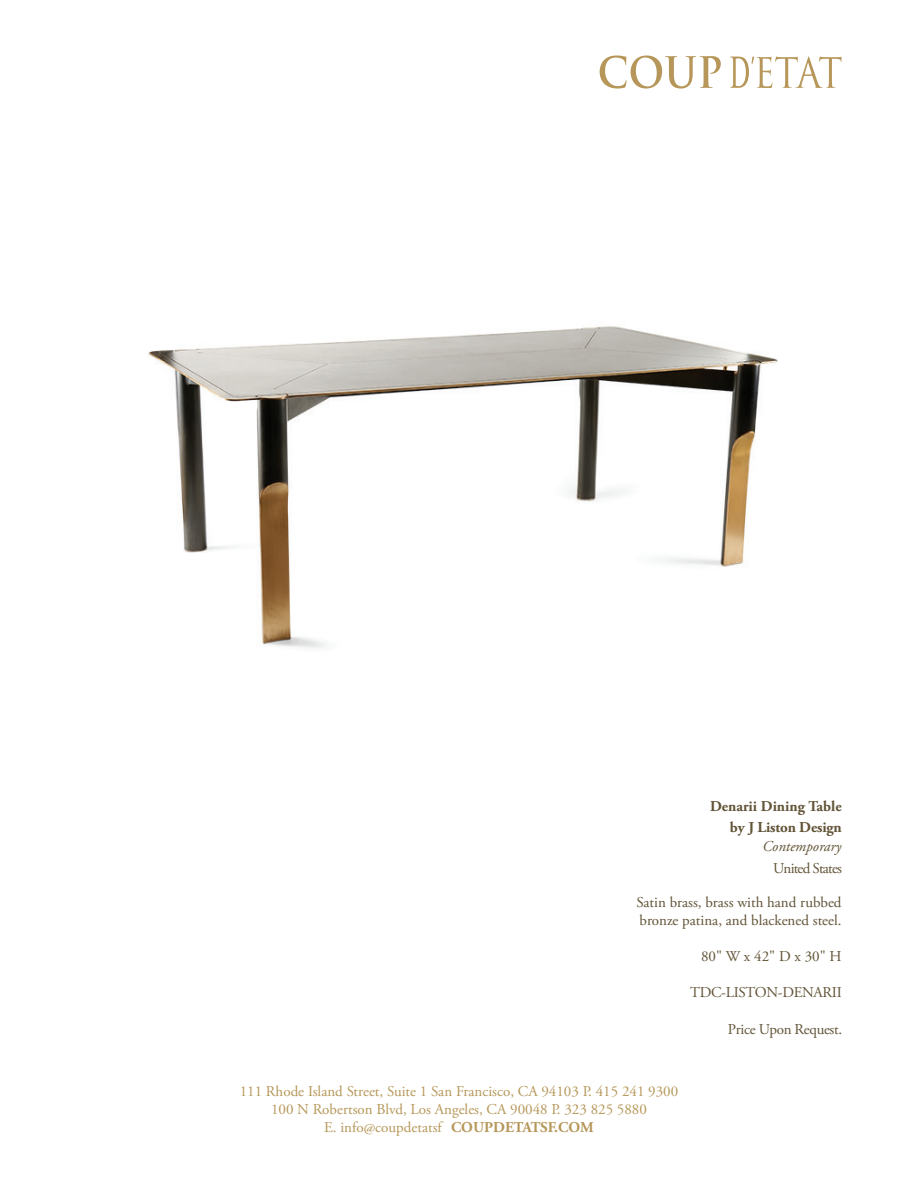
<style>
.page{position:relative;width:918px;height:1188px;background:#fff}
.page>*{position:absolute;margin:0;border:0;box-sizing:border-box;transform-origin:0 0}
.t1{font:15px/18px "Adobe Garamond Pro";color:#b69759;text-align:center}
.t2{font:15px/18px "Adobe Garamond Pro";color:#615336}
.t3{font:700 15px/21px "Adobe Garamond Pro";color:#615336;text-align:right}
.t4{font:15px "Adobe Garamond Pro";letter-spacing:-.02em;color:#615336}
.t5{font:15px "Adobe Garamond Pro";letter-spacing:-.025em;color:#615336}
.t6{font:italic 15px "Adobe Garamond Pro";color:#615336}
.t7{font:15px "Adobe Garamond Pro";letter-spacing:-.05em;color:#615336}
.s1{font-weight:700}
</style>
<div class="page">
<svg style="left:600px;top:56px;width:121px;height:33px"></svg>
<svg style="left:730px;top:56px;width:112px;height:32px"></svg>
<img style="left:148px;top:326px;width:630px;height:322px">
<p class="t3" style="left:710px;top:796px;width:133px">Denarii Dining Table by J Liston Design</p>
<p class="t6" style="left:763px;top:837px;width:80px">Contemporary</p>
<p class="t7" style="left:773px;top:859px;width:70px">United States</p>
<p class="t2" style="left:636px;top:894px;width:207px">Satin brass, brass with hand rubbed bronze patina, and blackened steel.</p>
<p class="t2" style="left:701px;top:948px;width:142px">80" W x 42" D x 30" H</p>
<p class="t4" style="left:690px;top:984px;width:153px">TDC-LISTON-DENARII</p>
<p class="t5" style="left:728px;top:1020px;width:116px">Price Upon Request.</p>
<p class="t1" style="left:240px;top:1083px;width:440px">111 Rhode Island Street, Suite 1 San Francisco, CA 94103 P. 415 241 9300<br>100 N Robertson Blvd, Los Angeles, CA 90048 P. 323 825 5880<br>E. info@coupdetatsf <span class="s1">COUPDETATSF.COM</span></p>
</div>
